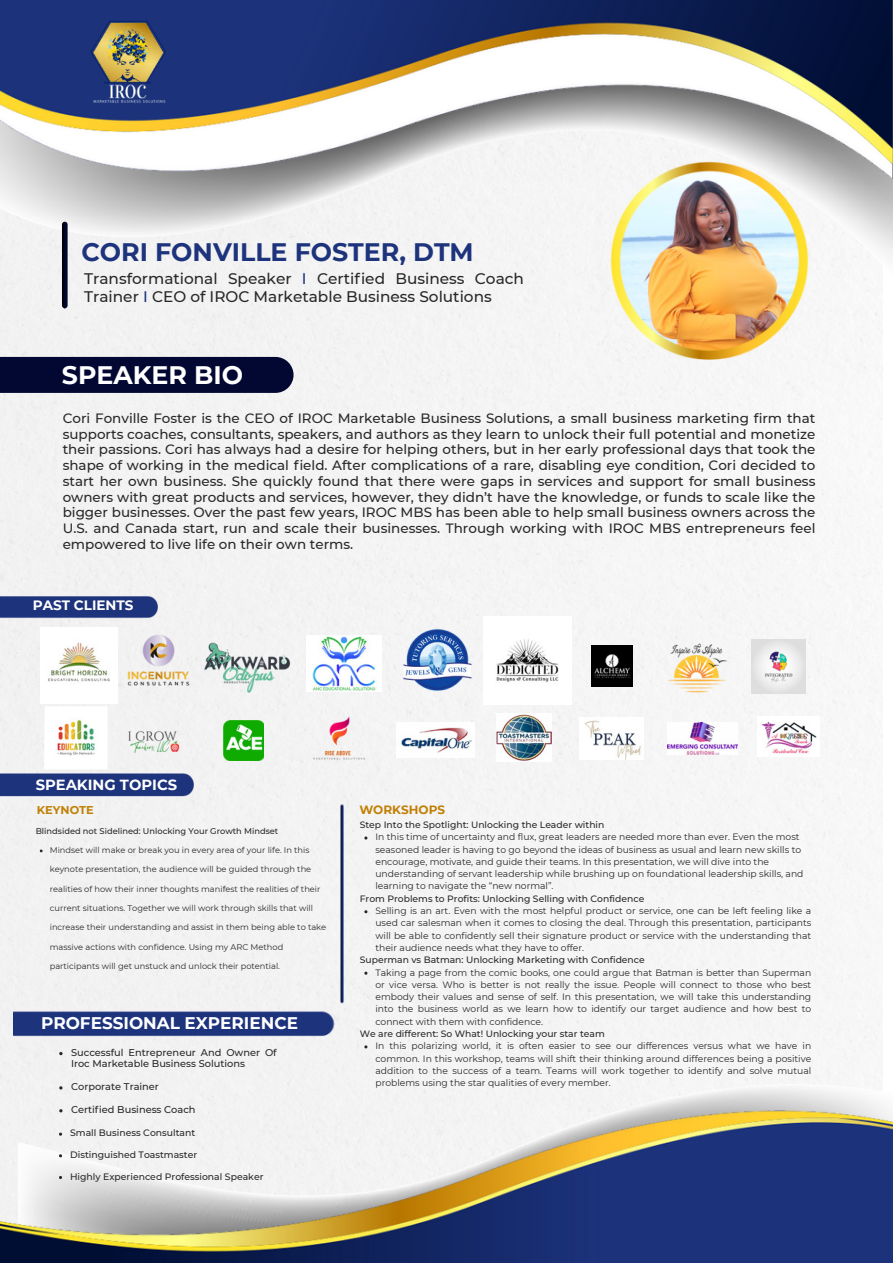
<style>
.page{position:relative;width:893px;height:1264px;background:#fff}
.page>*{position:absolute;margin:0;border:0;box-sizing:border-box;transform-origin:0 0}
.t1{font:700 25.2px "Montserrat";color:#1d337c}
.t2{font:700 25.2px "Montserrat";color:#fff}
.t3{font:700 16.8px "Montserrat";color:#fff}
.t4{font:500 15.3px/18px "Montserrat";color:#282828}
.t5{font:700 14.7px "Montserrat";color:#fff}
.t6{font:500 13.5px/15.8px "Montserrat";color:#282828;text-align:justify}
.t7{font:700 13.5px "Montserrat";color:#fff}
.t8{font:700 12px "Montserrat";color:#c18006}
.t9{font:700 11.4px "Montserrat";color:#c18006}
.t10{font:500 9.75px/11.4px "Montserrat";color:#282828}
.t11{font:500 9.3px "Montserrat";color:#282828}
.t12{font:9.15px/12.3px "Montserrat";color:#282828;text-align:justify}
.t13{font:500 9.15px "Montserrat";color:#282828}
.t14{font:8.25px "Montserrat";color:#282828}
.t15{font:500 8.25px "Montserrat";color:#282828}
.s1{color:#1d337c}
</style>
<div class="page">
<div style="left:0;top:278px;width:882px;height:825px;background:#f5f5f5"></div>
<img style="left:19px;top:1083px;width:863px;height:20px">
<img style="left:0;top:1103px;width:892px;height:159px">
<img style="left:0;top:0;width:892px;height:246px">
<div style="left:0;top:773px;width:193px;height:23px;background:#1d337c"></div>
<img style="left:0;top:596px;width:157px;height:22px">
<svg style="left:62px;top:222px;width:6px;height:86px"></svg>
<div style="left:0;top:357px;width:293px;height:36px;background:#030833"></div>
<img style="left:14px;top:796px;width:345px;height:244px">
<img style="left:223px;top:720px;width:41px;height:40px">
<img style="left:757px;top:716px;width:62px;height:41px">
<img style="left:122px;top:712px;width:64px;height:60px">
<img style="left:303px;top:704px;width:72px;height:72px">
<img style="left:579px;top:717px;width:64px;height:43px">
<img style="left:397px;top:722px;width:77px;height:35px">
<img style="left:496px;top:713px;width:55px;height:48px">
<img style="left:667px;top:722px;width:70px;height:32px">
<img style="left:44px;top:706px;width:64px;height:63px">
<img style="left:384px;top:628px;width:99px;height:64px">
<img style="left:307px;top:635px;width:74px;height:56px">
<img style="left:194px;top:611px;width:105px;height:104px">
<img style="left:106px;top:608px;width:105px;height:104px">
<img style="left:41px;top:627px;width:76px;height:77px">
<img style="left:483px;top:616px;width:88px;height:88px">
<img style="left:751px;top:640px;width:54px;height:53px">
<img style="left:591px;top:645px;width:41px;height:41px">
<img style="left:656px;top:626px;width:81px;height:81px">
<img style="left:610px;top:162px;width:198px;height:198px">
<img style="left:88px;top:3px;width:82px;height:102px">
<img style="left:100px;top:84px;width:57px;height:14px">
<svg style="left:59px;top:1051px;width:3px;height:4px"></svg>
<p class="t1" style="left:81px;top:236px;width:394px">CORI FONVILLE FOSTER, DTM</p>
<p class="t4" style="left:84px;top:269px;width:441px">Transformational Speaker <span class="s1">I</span> Certified Business Coach<br>Trainer <span class="s1">I</span> CEO of IROC Marketable Business Solutions</p>
<p class="t2" style="left:62px;top:360px;width:183px">SPEAKER BIO</p>
<p class="t6" style="left:63px;top:410px;width:754px">Cori Fonville Foster is the CEO of IROC Marketable Business Solutions, a small business marketing firm that supports coaches, consultants, speakers, and authors as they learn to unlock their full potential and monetize their passions. Cori has always had a desire for helping others, but in her early professional days that took the shape of working in the medical field. After complications of a rare, disabling eye condition, Cori decided to start her own business. She quickly found that there were gaps in services and support for small business owners with great products and services, however, they didn’t have the knowledge, or funds to scale like the bigger businesses. Over the past few years, IROC MBS has been able to help small business owners across the U.S. and Canada start, run and scale their businesses. Through working with IROC MBS entrepreneurs feel empowered to live life on their own terms.</p>
<p class="t7" style="left:33px;top:597px;width:102px">PAST CLIENTS</p>
<p class="t5" style="left:36px;top:775px;width:143px">SPEAKING TOPICS</p>
<p class="t9" style="left:37px;top:803px;width:58px">KEYNOTE</p>
<p class="t15" style="left:36px;top:825px;width:244px">Blindsided not Sidelined: Unlocking Your Growth Mindset</p>
<p class="t14" style="left:50px;top:845px;width:261px">Mindset will make or break you in every area of your life. In this</p>
<p class="t14" style="left:50px;top:864px;width:263px">keynote presentation, the audience will be guided through the</p>
<p class="t14" style="left:50px;top:883px;width:272px">realities of how their inner thoughts manifest the realities of their</p>
<p class="t14" style="left:50px;top:903px;width:265px">current situations. Together we will work through skills that will</p>
<p class="t14" style="left:50px;top:922px;width:278px">increase their understanding and assist in them being able to take</p>
<p class="t14" style="left:50px;top:941px;width:235px">massive actions with confidence. Using my ARC Method</p>
<p class="t14" style="left:50px;top:961px;width:232px">participants will get unstuck and unlock their potential.</p>
<p class="t3" style="left:41px;top:1012px;width:258px">PROFESSIONAL EXPERIENCE</p>
<p class="t10" style="left:71px;top:1046px;width:207px">Successful Entrepreneur And Owner Of<br>Iroc Marketable Business Solutions</p>
<p class="t10" style="left:71px;top:1081px;width:89px">Corporate Trainer</p>
<p class="t10" style="left:71px;top:1104px;width:126px">Certified Business Coach</p>
<p class="t11" style="left:70px;top:1127px;width:127px">Small Business Consultant</p>
<p class="t11" style="left:70px;top:1149px;width:129px">Distinguished Toastmaster</p>
<p class="t11" style="left:70px;top:1170px;width:195px">Highly Experienced Professional Speaker</p>
<p class="t8" style="left:359px;top:802px;width:87px">WORKSHOPS</p>
<p class="t13" style="left:360px;top:819px;width:246px">Step Into the Spotlight: Unlocking the Leader within</p>
<p class="t12" style="left:375px;top:831px;width:429px;text-align:left">In this time of uncertainty and flux, great leaders are needed more than ever. Even the most seasoned leader is having to go beyond the ideas of business as usual and learn new skills to encourage, motivate, and guide their teams. In this presentation, we will dive into the understanding of servant leadership while brushing up on foundational leadership skills, and learning to navigate the “new normal”.</p>
<p class="t12" style="left:375px;top:904px;width:437px">Selling is an art. Even with the most helpful product or service, one can be left feeling like a used car salesman when it comes to closing the deal. Through this presentation, participants will be able to confidently sell their signature product or service with the understanding that their audience needs what they have to offer.</p>
<p class="t12" style="left:375px;top:966px;width:437px">Taking a page from the comic books, one could argue that Batman is better than Superman or vice versa. Who is better is not really the issue. People will connect to those who best embody their values and sense of self. In this presentation, we will take this understanding into the business world as we learn how to identify our target audience and how best to connect with them with confidence.</p>
<p class="t12" style="left:375px;top:1039px;width:437px">In this polarizing world, it is often easier to see our differences versus what we have in common. In this workshop, teams will shift their thinking around differences being a positive addition to the success of a team. Teams will work together to identify and solve mutual problems using the star qualities of every member.</p>
<p class="t13" style="left:360px;top:892px;width:286px">From Problems to Profits: Unlocking Selling with Confidence</p>
<p class="t13" style="left:360px;top:954px;width:286px">Superman vs Batman: Unlocking Marketing with Confidence</p>
<p class="t13" style="left:360px;top:1028px;width:246px">We are different: So What! Unlocking your star team</p>
</div>
